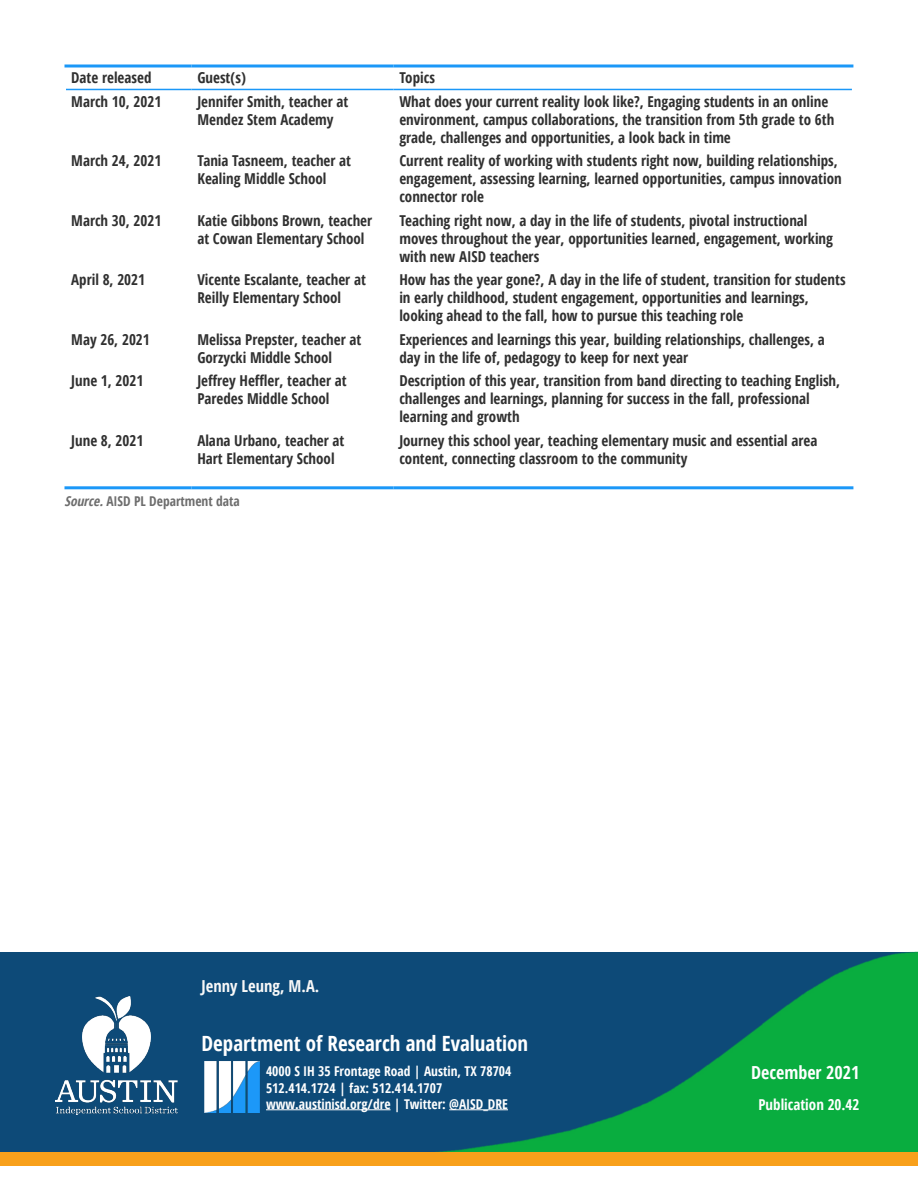
<style>
.page{position:relative;width:918px;height:1188px;background:#fff}
.page>*{position:absolute;margin:0;border:0;box-sizing:border-box;transform-origin:0 0}
.Footer_Org_Name{font:700 condensed 21px "Open Sans";color:#fff}
.Footer_date{font:700 condensed 18px "Open Sans";color:#fff}
.Footer_Names{font:700 condensed 16.5px "Open Sans";color:#f8f8f8}
.Table{font:700 condensed 15px/18px "Open Sans";color:#303030}
.Footer_Pub{font:700 condensed 15px "Open Sans";color:#fff}
.Footer_Address{font:700 condensed 13.5px "Open Sans";color:#fff}
.Figure_Source_Nested{font:700 condensed 13.5px "Open Sans";color:#6d6d6d}
.s1{font-style:italic}
</style>
<div class="page">
<div style="left:0;top:952px;width:918px;height:201px;background:#0d4a78"></div>
<img style="left:399px;top:951px;width:519px;height:202px">
<hr style="left:266px;top:1109px;width:125px;height:1px;background:#fff">
<hr style="left:449px;top:1109px;width:59px;height:1px;background:#fff">
<svg style="left:64px;top:64px;width:127px;height:4px"></svg>
<svg style="left:191px;top:64px;width:202px;height:4px"></svg>
<svg style="left:393px;top:64px;width:460px;height:4px"></svg>
<hr style="left:64px;top:486px;width:127px;height:3px;background:#1b98f8">
<hr style="left:191px;top:486px;width:202px;height:3px;background:#1b98f8">
<hr style="left:393px;top:486px;width:460px;height:3px;background:#1b98f8">
<hr style="left:66px;top:89px;width:125px;height:1px;background:#1b98f8">
<hr style="left:191px;top:89px;width:202px;height:1px;background:#1b98f8">
<hr style="left:393px;top:89px;width:459px;height:1px;background:#1b98f8">
<img style="left:204px;top:1061px;width:56px;height:52px">
<img style="left:55px;top:997px;width:122px;height:118px">
<div style="left:0;top:1153px;width:918px;height:13px;background:#f8a01b"></div>
<p class="Table" style="left:71px;top:69px;width:82px">Date released</p>
<p class="Table" style="left:197px;top:69px;width:50px">Guest(s)</p>
<p class="Table" style="left:399px;top:69px;width:37px">Topics</p>
<p class="Table" style="left:71px;top:92px;width:92px">March 10, 2021</p>
<p class="Table" style="left:197px;top:92px;width:152px">Jennifer Smith, teacher at<br>Mendez Stem Academy</p>
<p class="Table" style="left:399px;top:92px;width:436px">What does your current reality look like?, Engaging students in an online environment, campus collaborations, the transition from 5th grade to 6th grade, challenges and opportunities, a look back in time</p>
<p class="Table" style="left:71px;top:152px;width:92px">March 24, 2021</p>
<p class="Table" style="left:197px;top:152px;width:155px">Tania Tasneem, teacher at<br>Kealing Middle School</p>
<p class="Table" style="left:399px;top:152px;width:444px">Current reality of working with students right now, building relationships, engagement, assessing learning, learned opportunities, campus innovation connector role</p>
<p class="Table" style="left:71px;top:211px;width:92px">March 30, 2021</p>
<p class="Table" style="left:197px;top:211px;width:176px">Katie Gibbons Brown, teacher at Cowan Elementary School</p>
<p class="Table" style="left:399px;top:211px;width:435px">Teaching right now, a day in the life of students, pivotal instructional moves throughout the year, opportunities learned, engagement, working with new AISD teachers</p>
<p class="Table" style="left:71px;top:271px;width:75px">April 8, 2021</p>
<p class="Table" style="left:197px;top:271px;width:170px">Vicente Escalante, teacher at</p>
<p class="Table" style="left:197px;top:289px;width:145px">Reilly Elementary School</p>
<p class="Table" style="left:399px;top:271px;width:448px">How has the year gone?, A day in the life of student, transition for students in early childhood, student engagement, opportunities and learnings, looking ahead to the fall, how to pursue this teaching role</p>
<p class="Table" style="left:71px;top:330px;width:80px">May 26, 2021</p>
<p class="Table" style="left:197px;top:330px;width:166px">Melissa Prepster, teacher at<br>Gorzycki Middle School</p>
<p class="Table" style="left:399px;top:330px;width:427px">Experiences and learnings this year, building relationships, challenges, a day in the life of, pedagogy to keep for next year</p>
<p class="Table" style="left:71px;top:372px;width:74px">June 1, 2021</p>
<p class="Table" style="left:197px;top:372px;width:151px">Jeffrey Heffler, teacher at</p>
<p class="Table" style="left:197px;top:390px;width:134px">Paredes Middle School</p>
<p class="Table" style="left:399px;top:372px;width:442px">Description of this year, transition from band directing to teaching English, challenges and learnings, planning for success in the fall, professional learning and growth</p>
<p class="Table" style="left:71px;top:431px;width:74px">June 8, 2021</p>
<p class="Table" style="left:197px;top:431px;width:149px">Alana Urbano, teacher at</p>
<p class="Table" style="left:197px;top:449px;width:139px">Hart Elementary School</p>
<p class="Figure_Source_Nested" style="left:64px;top:491px;width:177px"><span class="s1">Source.</span>AISD PL Department data</p>
<p class="Table" style="left:399px;top:431px;width:420px">Journey this school year, teaching elementary music and essential area content, connecting classroom to the community</p>
<p class="Footer_Names" style="left:202px;top:975px;width:119px">Jenny Leung, M.A.</p>
<p class="Footer_Org_Name" style="left:202px;top:1028px;width:328px">Department of Research and Evaluation</p>
<p class="Footer_Address" style="left:266px;top:1062px;width:247px">4000 S IH 35 Frontage Road | Austin, TX 78704</p>
<p class="Footer_Address" style="left:266px;top:1078px;width:178px">512.414.1724 | fax: 512.414.1707</p>
<p class="Footer_Address" style="left:266px;top:1094px;width:244px">www.austinisd.org/dre | Twitter: @AISD_DRE</p>
<p class="Footer_date" style="left:751px;top:1060px;width:110px">December 2021</p>
<p class="Footer_Pub" style="left:758px;top:1095px;width:103px">Publication 20.42</p>
</div>
